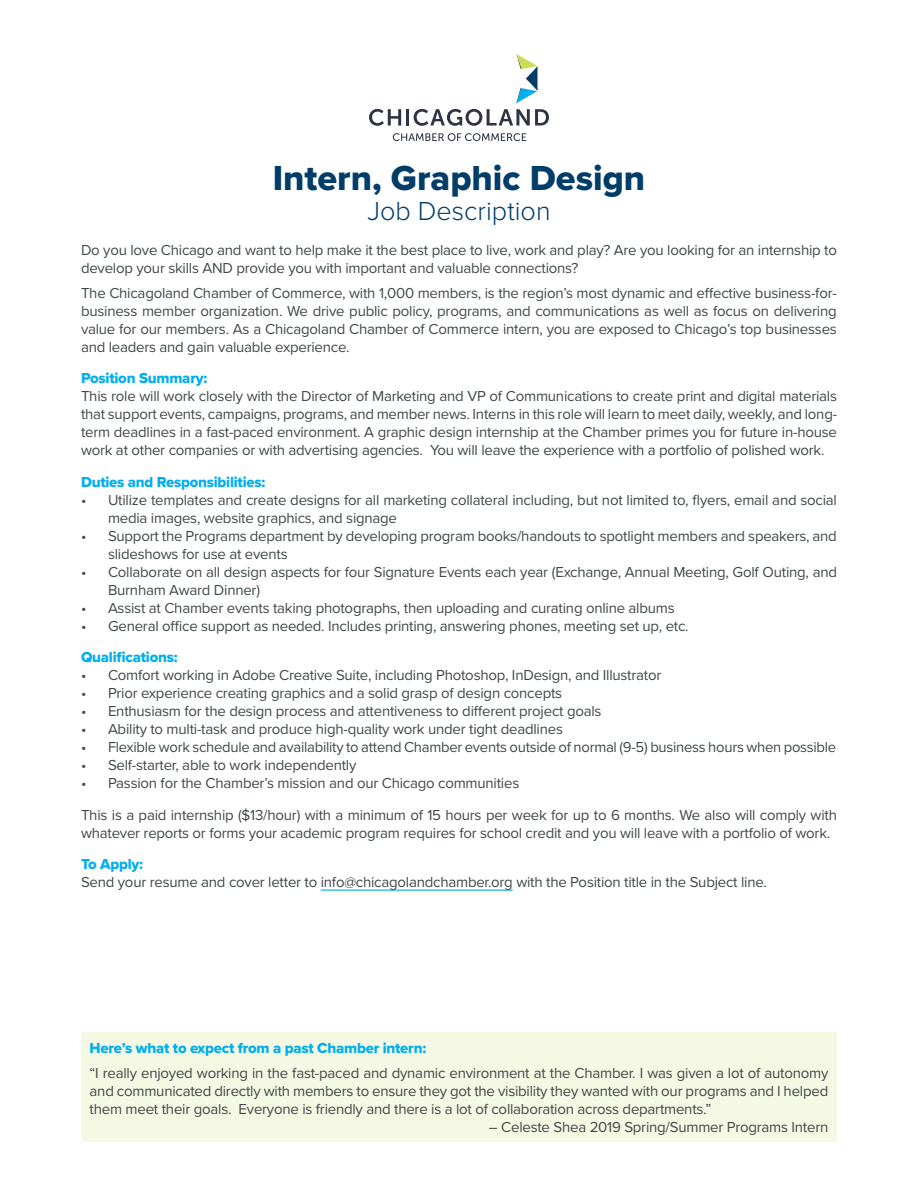
<style>
.page{position:relative;width:918px;height:1188px;background:#fff}
.page>*{position:absolute;margin:0;border:0;box-sizing:border-box;transform-origin:0 0}
.EVENT_HEADLINE{font:36px "Proxima Nova Extrabld";color:#003e69}
.EVENT_SUBHEAD{font:300 27px "Proxima Nova";color:#003e69}
.EVENT_BODY_TEXT{font:15px/18px "Proxima Nova";letter-spacing:-.015em;color:#424849}
.Section_Head{font:15px/18px "Proxima Nova";letter-spacing:-.015em;color:#424849}
.Section_Head-2{font:15px "Proxima Nova Extrabld";letter-spacing:-.015em;color:#00aeef}
</style>
<div class="page">
<svg style="left:393px;top:133px;width:133px;height:8px"></svg>
<svg style="left:369px;top:109px;width:32px;height:17px"></svg>
<hr style="left:406px;top:109px;width:3px;height:17px;background:#2d3442">
<svg style="left:414px;top:109px;width:135px;height:17px"></svg>
<svg style="left:516px;top:54px;width:22px;height:49px"></svg>
<hr style="left:321px;top:890px;width:192px;height:1px;background:#00aeef">
<div style="left:81px;top:1032px;width:756px;height:110px;background:#f5f9e4"></div>
<p class="EVENT_HEADLINE" style="left:273px;top:157px;width:374px">Intern, Graphic Design</p>
<p class="EVENT_SUBHEAD" style="left:367px;top:195px;width:185px">Job Description</p>
<p class="EVENT_BODY_TEXT" style="left:81px;top:241px;width:758px">Do you love Chicago and want to help make it the best place to live, work and play? Are you looking for an internship to develop your skills AND provide you with important and valuable connections?</p>
<p class="EVENT_BODY_TEXT" style="left:81px;top:284px;width:757px;text-align:justify">The Chicagoland Chamber of Commerce, with 1,000 members, is the region’s most dynamic and effective business-for&shy;business member organization. We drive public policy, programs, and communications as well as focus on delivering value for our members. As a Chicagoland Chamber of Commerce intern, you are exposed to Chicago’s top businesses and leaders and gain valuable experience.</p>
<p class="Section_Head-2" style="left:81px;top:369px;width:128px">Position Summary:</p>
<p class="EVENT_BODY_TEXT" style="left:81px;top:387px;width:758px;text-align:justify">This role will work closely with the Director of Marketing and VP of Communications to create print and digital materials that support events, campaigns, programs, and member news. Interns in this role will learn to meet daily, weekly, and long&shy;term deadlines in a fast-paced environment. A graphic design internship at the Chamber primes you for future in-house work at other companies or with advertising agencies. You will leave the experience with a portfolio of polished work.</p>
<p class="Section_Head-2" style="left:81px;top:473px;width:186px">Duties and Responsibilities:</p>
<p class="EVENT_BODY_TEXT" style="left:108px;top:491px;width:731px;text-indent:-27px">• Utilize templates and create designs for all marketing collateral including, but not limited to, flyers, email and social media images, website graphics, and signage</p>
<p class="EVENT_BODY_TEXT" style="left:108px;top:527px;width:730px;text-indent:-27px">• Support the Programs department by developing program books/handouts to spotlight members and speakers, and slideshows for use at events</p>
<p class="EVENT_BODY_TEXT" style="left:108px;top:563px;width:731px;text-indent:-27px">• Collaborate on all design aspects for four Signature Events each year (Exchange, Annual Meeting, Golf Outing, and<br>Burnham Award Dinner)</p>
<p class="EVENT_BODY_TEXT" style="left:81px;top:599px;width:595px">• Assist at Chamber events taking photographs, then uploading and curating online albums</p>
<p class="EVENT_BODY_TEXT" style="left:81px;top:617px;width:609px">• General office support as needed. Includes printing, answering phones, meeting set up, etc.</p>
<p class="Section_Head-2" style="left:81px;top:648px;width:98px">Qualifications:</p>
<p class="EVENT_BODY_TEXT" style="left:81px;top:666px;width:582px">• Comfort working in Adobe Creative Suite, including Photoshop, InDesign, and Illustrator</p>
<p class="EVENT_BODY_TEXT" style="left:81px;top:684px;width:483px">• Prior experience creating graphics and a solid grasp of design concepts</p>
<p class="EVENT_BODY_TEXT" style="left:81px;top:702px;width:522px">• Enthusiasm for the design process and attentiveness to different project goals</p>
<p class="EVENT_BODY_TEXT" style="left:81px;top:720px;width:483px">• Ability to multi-task and produce high-quality work under tight deadlines</p>
<p class="EVENT_BODY_TEXT" style="left:81px;top:738px;width:757px">• Flexible work schedule and availability to attend Chamber events outside of normal (9-5) business hours when possible</p>
<p class="EVENT_BODY_TEXT" style="left:81px;top:756px;width:277px">• Self-starter, able to work independently</p>
<p class="EVENT_BODY_TEXT" style="left:81px;top:774px;width:440px">• Passion for the Chamber’s mission and our Chicago communities</p>
<p class="Section_Head" style="left:81px;top:806px;width:758px">This is a paid internship ($13/hour) with a minimum of 15 hours per week for up to 6 months. We also will comply with whatever reports or forms your academic program requires for school credit and you will leave with a portfolio of work.</p>
<p class="Section_Head-2" style="left:81px;top:855px;width:64px">To Apply:</p>
<p class="EVENT_BODY_TEXT" style="left:81px;top:873px;width:688px">Send your resume and cover letter to info@chicagolandchamber.org with the Position title in the Subject line.</p>
<p class="Section_Head-2" style="left:90px;top:1039px;width:338px">Here’s what to expect from a past Chamber intern:</p>
<p class="Section_Head" style="left:90px;top:1064px;width:740px;text-align:justify">“I really enjoyed working in the fast-paced and dynamic environment at the Chamber. I was given a lot of autonomy and communicated directly with members to ensure they got the visibility they wanted with our programs and I helped them meet their goals. Everyone is friendly and there is a lot of collaboration across departments.”</p>
<p class="Section_Head" style="left:489px;top:1118px;width:341px">– Celeste Shea 2019 Spring/Summer Programs Intern</p>
</div>
